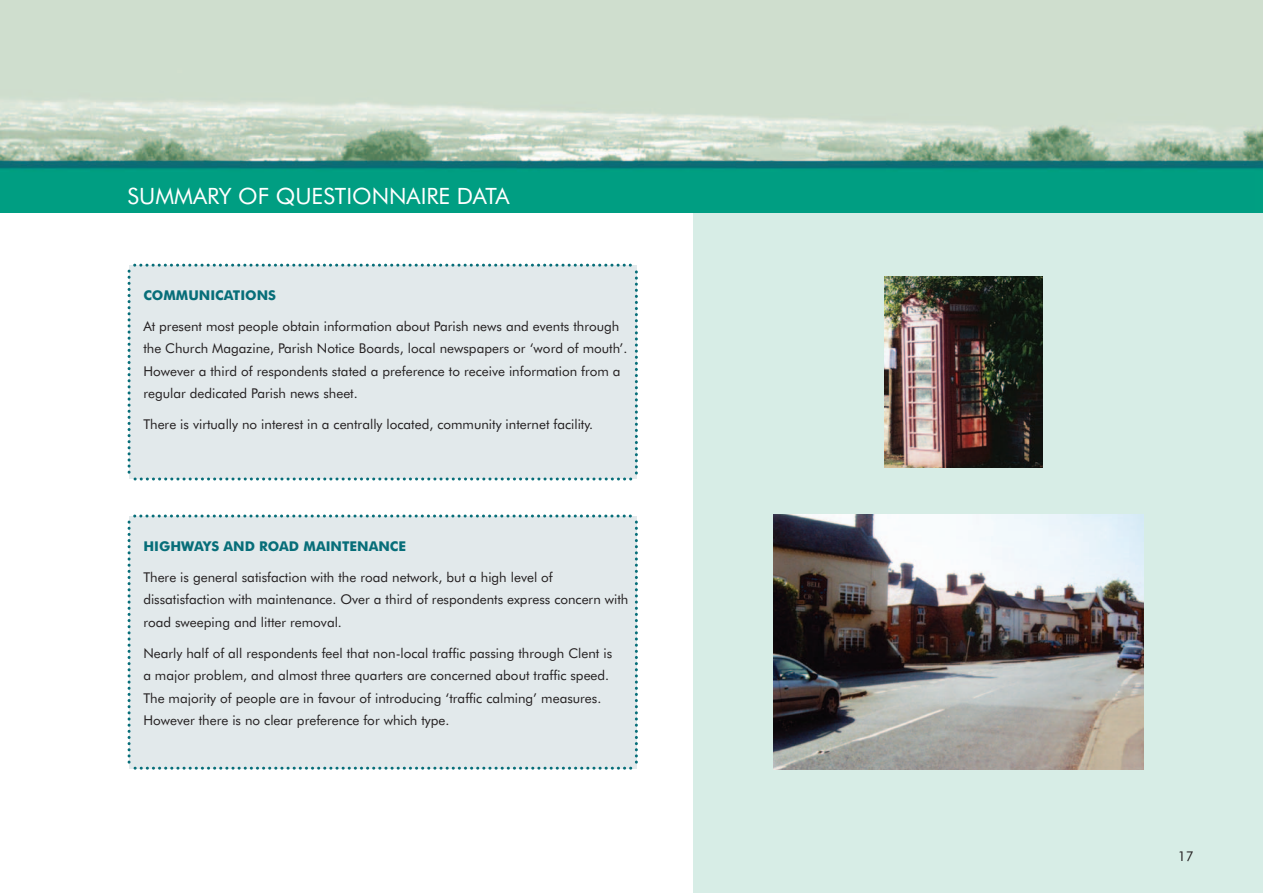
<style>
.page{position:relative;width:1263px;height:893px;background:#fff}
.page>*{position:absolute;margin:0;border:0;box-sizing:border-box;transform-origin:0 0}
.t1{font:22.5px "Futura BT";color:#fff}
.t2{font:13.5px/22.5px "Futura BT";color:#231f20}
.t3{font:700 13.5px "Futura BT";color:#076e79}
</style>
<div class="page">
<div style="left:693px;top:213px;width:570px;height:680px;background:#d7ede6"></div>
<img style="left:0;top:0;width:1263px;height:213px">
<div style="left:128px;top:264px;width:510px;height:216px;background:#e2e9eb"></div>
<img style="left:774px;top:514px;width:370px;height:256px">
<div style="left:128px;top:514px;width:510px;height:256px;background:#e2e9eb"></div>
<img style="left:884px;top:276px;width:158px;height:192px">
<h1 class="t1" style="left:128px;top:183px;width:383px">SUMMARY OF QUESTIONNAIRE DATA</h1>
<p class="t3" style="left:143px;top:287px;width:134px">COMMUNICATIONS</p>
<p class="t2" style="left:143px;top:315px;width:486px">At present most people obtain information about Parish news and events through the Church Magazine, Parish Notice Boards, local newspapers or ‘word of mouth’.<br>However a third of respondents stated a preference to receive information from a regular dedicated Parish news sheet.</p>
<p class="t2" style="left:143px;top:413px;width:451px">There is virtually no interest in a centrally located, community internet facility.</p>
<p class="t3" style="left:143px;top:538px;width:264px">HIGHWAYS AND ROAD MAINTENANCE</p>
<p class="t2" style="left:143px;top:566px;width:487px">There is general satisfaction with the road network, but a high level of dissatisfaction with maintenance. Over a third of respondents express concern with road sweeping and litter removal.</p>
<p class="t2" style="left:143px;top:642px;width:470px">Nearly half of all respondents feel that non-local traffic passing through Clent is a major problem, and almost three quarters are concerned about traffic speed.<br>The majority of people are in favour of introducing ‘traffic calming’ measures.<br>However there is no clear preference for which type.</p>
<p class="t2" style="left:1178px;top:845px;width:17px">17</p>
</div>
